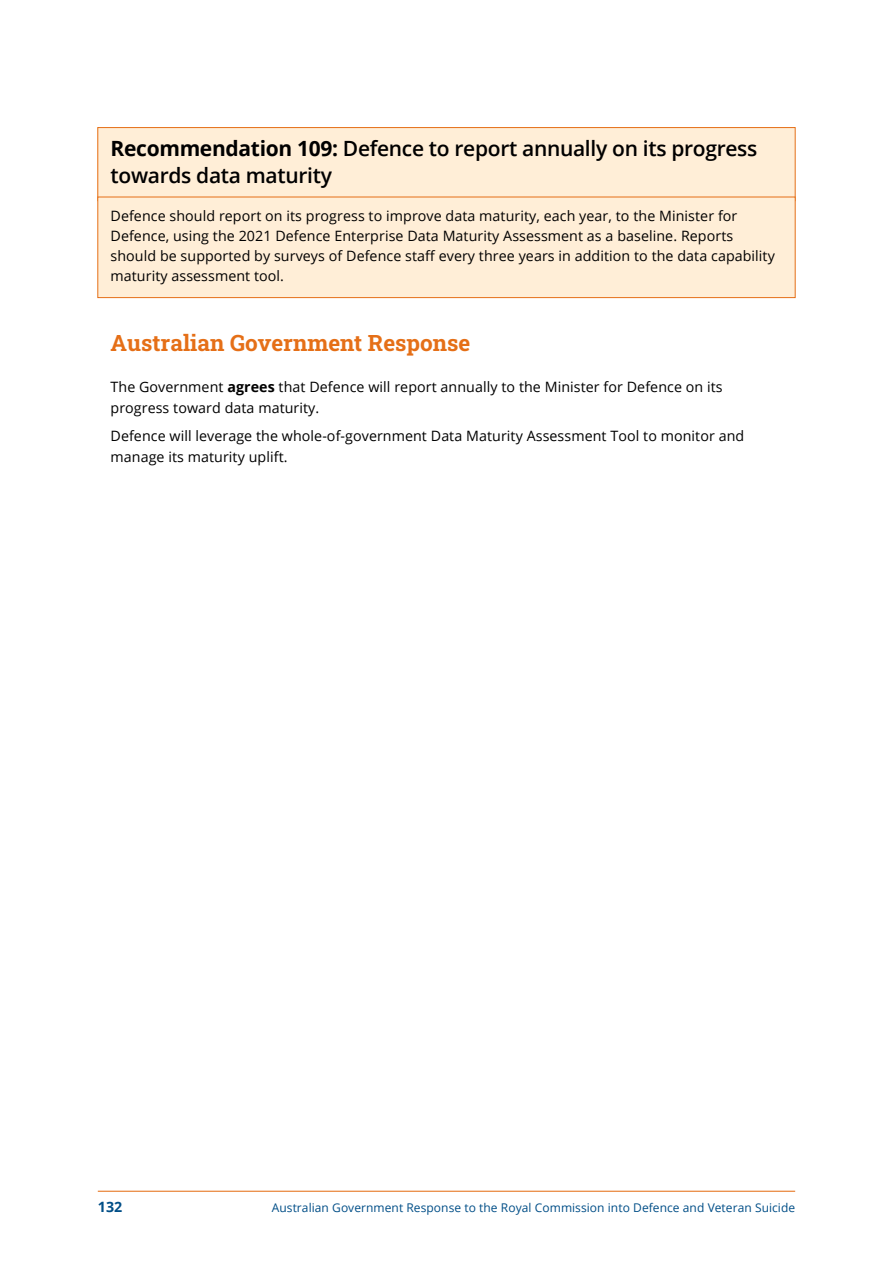
<style>
.page{position:relative;width:893px;height:1263px;background:#fff}
.page>*{position:absolute;margin:0;border:0;box-sizing:border-box;transform-origin:0 0}
.t1{font:22.5px "Roboto Slab";color:#e56f17}
.t2{font:600 21px/27px "Open Sans";letter-spacing:-.015em;color:#000}
.t3{font:14.25px/20.2px "Open Sans";letter-spacing:.005em;color:#000}
.t4{font:700 14.25px "Open Sans";color:#004e87}
.t5{font:12px "Open Sans";letter-spacing:.005em;color:#004e87}
.s1{font-weight:700}
</style>
<div class="page">
<hr style="left:98px;top:1191px;width:697px;height:1px;background:#e56f17">
<div style="left:98px;top:128px;width:697px;height:73px;background:#ffeed7"></div>
<div style="left:98px;top:127px;width:697px;height:74px;border:1px solid #e56f17"></div>
<div style="left:98px;top:197px;width:697px;height:101px;background:#ffeed7;border:1px solid #e56f17"></div>
<h2 class="t2" style="left:111px;top:135px;width:648px"><span class="s1">Recommendation 109:</span> Defence to report annually on its progress towards data maturity</h2>
<p class="t3" style="left:111px;top:205px;width:666px">Defence should report on its progress to improve data maturity, each year, to the Minister for Defence, using the 2021 Defence Enterprise Data Maturity Assessment as a baseline. Reports should be supported by surveys of Defence staff every three years in addition to the data capability maturity assessment tool.</p>
<h1 class="t1" style="left:111px;top:327px;width:361px">Australian Government Response</h1>
<p class="t3" style="left:111px;top:377px;width:614px">The Government <span class="s1">agrees</span> that Defence will report annually to the Minister for Defence on its progress toward data maturity.</p>
<p class="t3" style="left:111px;top:426px;width:635px">Defence will leverage the whole-of-government Data Maturity Assessment Tool to monitor and manage its maturity uplift.</p>
<p class="t4" style="left:98px;top:1196px;width:26px">132</p>
<p class="t5" style="left:272px;top:1199px;width:525px">Australian Government Response to the Royal Commission into Defence and Veteran Suicide</p>
</div>
